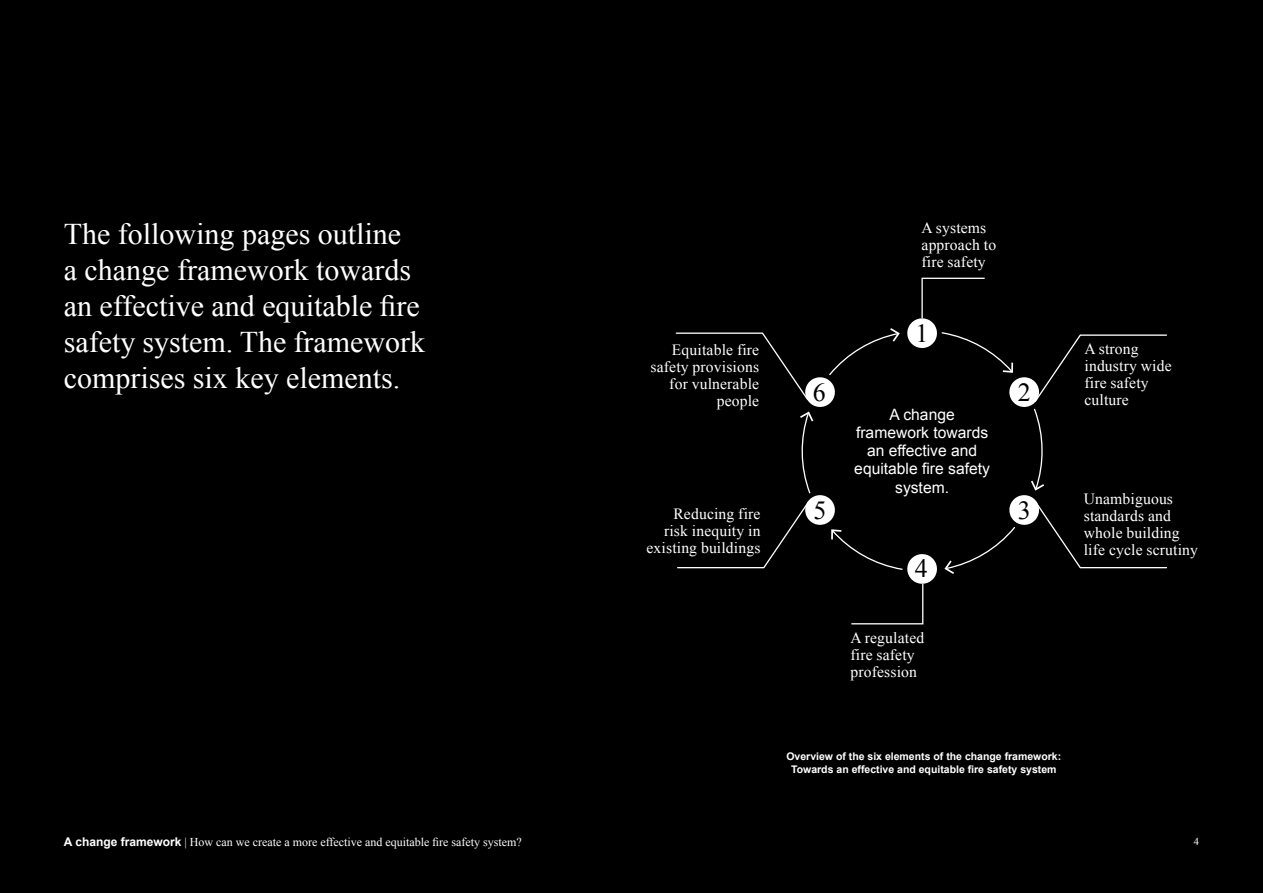
<style>
.page{position:relative;width:1263px;height:893px;background:#000}
.page>*{position:absolute;margin:0;border:0;box-sizing:border-box;transform-origin:0 0}
.t1{font:30px/36px "Times New Roman";color:#fff}
.t2{font:26.1px "Times New Roman";color:#000}
.t3{font:15.6px/17px "Times New Roman";letter-spacing:.01em;color:#fff}
.t4{font:15.6px/18.3px "Arial";color:#fff;text-align:center}
.t5{font:12px "Times New Roman";color:#fff}
.t6{font:700 10.5px/13.5px "Arial";color:#fff;text-align:center}
.t7{font:10.5px "Times New Roman";color:#fff}
.s1{font-family:"Arial";font-weight:700}
</style>
<div class="page">
<svg style="left:675px;top:277px;width:492px;height:348px"></svg>
<h1 class="t1" style="left:64px;top:216px;width:363px">The following pages outline<br>a change framework towards an effective and equitable fire safety system. The framework comprises six key elements.</h1>
<p class="t5" style="left:64px;top:834px;width:459px"><span class="s1">A change framework</span> | How can we create a more effective and equitable fire safety system?</p>
<p class="t3" style="left:651px;top:341px;width:110px;text-align:right">Equitable fire safety provisions for vulnerable people</p>
<p class="t3" style="left:646px;top:506px;width:115px;text-align:right">Reducing fire risk inequity in existing buildings</p>
<h2 class="t2" style="left:813px;top:374px;width:15px">6</h2>
<h2 class="t2" style="left:813px;top:493px;width:15px">5</h2>
<p class="t3" style="left:921px;top:219px;width:76px">A systems approach to fire safety</p>
<h2 class="t2" style="left:916px;top:315px;width:15px">1</h2>
<p class="t4" style="left:854px;top:405px;width:137px">A change framework towards an effective and equitable fire safety system.</p>
<h2 class="t2" style="left:915px;top:550px;width:15px">4</h2>
<p class="t3" style="left:850px;top:629px;width:75px">A regulated fire safety profession</p>
<h2 class="t2" style="left:1018px;top:375px;width:15px">2</h2>
<h2 class="t2" style="left:1018px;top:493px;width:15px">3</h2>
<p class="t3" style="left:1084px;top:340px;width:89px">A strong industry wide fire safety culture</p>
<p class="t3" style="left:1084px;top:490px;width:116px">Unambiguous standards and whole building life cycle scrutiny</p>
<p class="t6" style="left:786px;top:749px;width:276px">Overview of the six elements of the change framework:<br>Towards an effective and equitable fire safety system</p>
<p class="t7" style="left:1194px;top:834px;width:7px">4</p>
</div>
